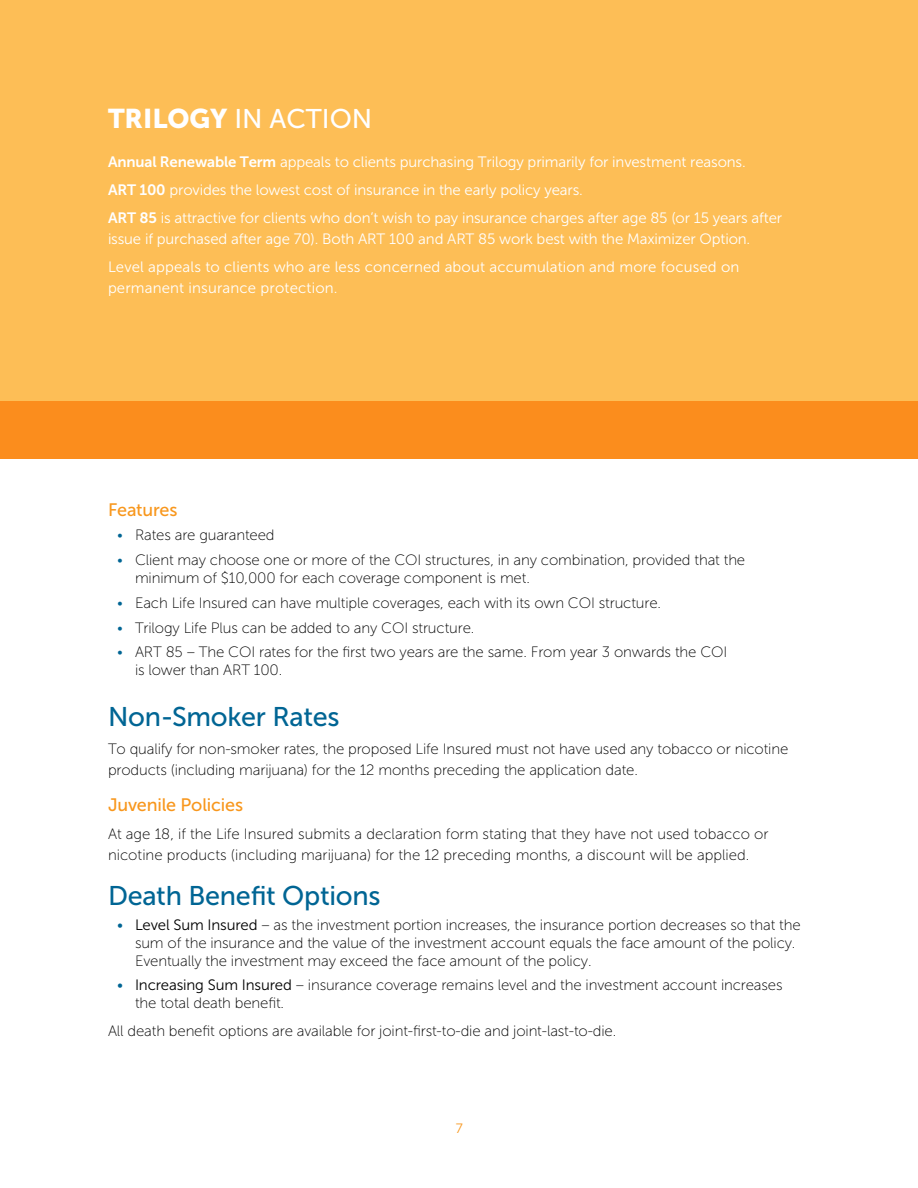
<style>
.page{position:relative;width:918px;height:1188px;background:#fff}
.page>*{position:absolute;margin:0;border:0;box-sizing:border-box;transform-origin:0 0}
.t1{font:27px "Museo Sans 500";letter-spacing:-.01em;color:#006594}
.t2{font:27px "Museo Sans 500";color:#fff}
.t3{font:18px "Museo Sans 500";letter-spacing:-.01em;color:#f8971d}
.t4{font:15px/18px "Museo Sans 100";letter-spacing:-.01em;color:#000}
.t5{font:15px/27.8px "Museo Sans 300";letter-spacing:-.01em;color:#fff}
.t6{font:15px/27.8px "Museo Sans 300";letter-spacing:.01em;color:#fff}
.t7{font:13.5px "Museo Sans 300";color:#f8971d}
.s1{font-family:"Museo Sans 900"}
.s2{font-family:"Museo Sans 700"}
.s3{color:#006594}
.s4{font-family:"Museo Sans 300";color:#006594}
.s5{font-family:"Museo Sans 300"}
</style>
<div class="page">
<div style="left:0;top:0;width:918px;height:459px;background:#fdbe56"></div>
<div style="left:0;top:402px;width:918px;height:57px;background:#fb8d1d"></div>
<h1 class="t2" style="left:108px;top:104px;width:266px"><span class="s1">TRILOGY</span> IN ACTION</h1>
<p class="t5" style="left:108px;top:148px;width:676px"><span class="s2">Annual Renewable Term</span> appeals to clients purchasing Trilogy primarily for investment reasons.<br><span class="s2">ART 100</span> provides the lowest cost of insurance in the early policy years.<br><span class="s2">ART 85</span> is attractive for clients who don’t wish to pay insurance charges after age 85 (or 15 years after</p>
<p class="t6" style="left:108px;top:225px;width:644px">issue if purchased after age 70). Both ART 100 and ART 85 work best with the Maximizer Option.<br>Level appeals to clients who are less concerned about accumulation and more focused on</p>
<p class="t6" style="left:108px;top:274px;width:231px">permanent insurance protection.</p>
<p class="t3" style="left:108px;top:500px;width:71px">Features</p>
<p class="t4" style="left:117px;top:526px;width:159px"><span class="s3">•</span> Rates are guaranteed</p>
<p class="t4" style="left:135px;top:551px;width:612px;text-indent:-18px"><span class="s3">•</span> Client may choose one or more of the COI structures, in any combination, provided that the minimum of $10,000 for each coverage component is met.</p>
<p class="t4" style="left:117px;top:594px;width:546px"><span class="s3">•</span> Each Life Insured can have multiple coverages, each with its own COI structure.</p>
<p class="t4" style="left:117px;top:619px;width:359px"><span class="s3">•</span> Trilogy Life Plus can be added to any COI structure.</p>
<p class="t4" style="left:135px;top:643px;width:594px;text-indent:-18px"><span class="s3">•</span> ART 85 – The COI rates for the first two years are the same. From year 3 onwards the COI is lower than ART 100.</p>
<h1 class="t1" style="left:108px;top:702px;width:233px">Non-Smoker Rates</h1>
<p class="t4" style="left:108px;top:739px;width:682px;line-height:21px">To qualify for non-smoker rates, the proposed Life Insured must not have used any tobacco or nicotine products (including marijuana) for the 12 months preceding the application date.</p>
<p class="t3" style="left:108px;top:795px;width:137px">Juvenile Policies</p>
<p class="t4" style="left:108px;top:823px;width:662px;line-height:21px">At age 18, if the Life Insured submits a declaration form stating that they have not used tobacco or nicotine products (including marijuana) for the 12 preceding months, a discount will be applied.</p>
<h1 class="t1" style="left:108px;top:881px;width:274px">Death Benefit Options</h1>
<p class="t4" style="left:135px;top:916px;width:667px;text-indent:-18px"><span class="s4">•</span> <span class="s5">Level Sum Insured</span> – as the investment portion increases, the insurance portion decreases so that the sum of the insurance and the value of the investment account equals the face amount of the policy.<br>Eventually the investment may exceed the face amount of the policy.</p>
<p class="t4" style="left:135px;top:976px;width:649px;text-indent:-18px"><span class="s4">•</span> <span class="s5">Increasing Sum Insured</span> – insurance coverage remains level and the investment account increases the total death benefit.</p>
<p class="t4" style="left:108px;top:1022px;width:510px">All death benefit options are available for joint-first-to-die and joint-last-to-die.</p>
<p class="t7" style="left:456px;top:1121px;width:9px">7</p>
</div>
